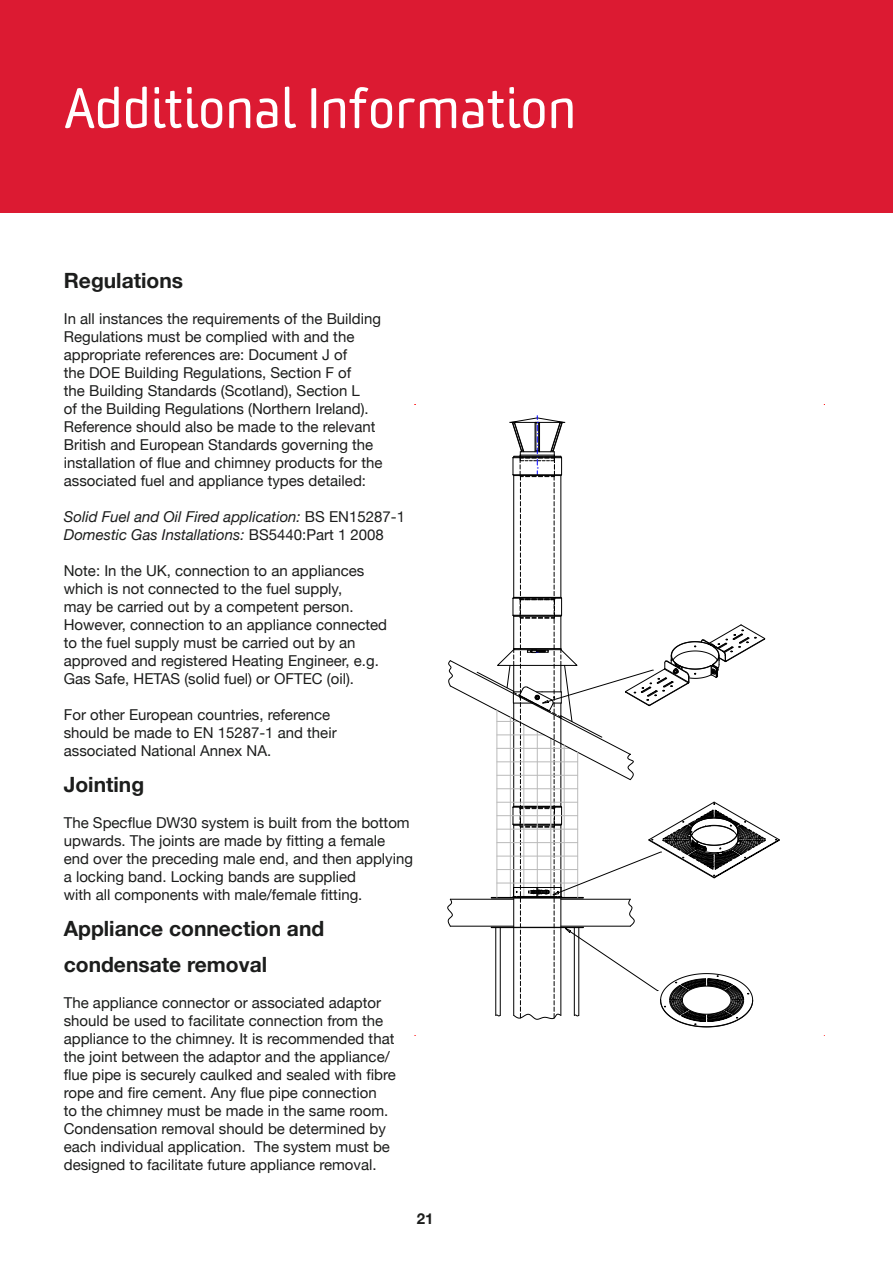
<style>
.page{position:relative;width:893px;height:1263px;background:#fff}
.page>*{position:absolute;margin:0;border:0;box-sizing:border-box;transform-origin:0 0}
.Heading_1{font:54px "Sommet Rounded";color:#fff}
.Body_Copy{font:700 21px/36px "Helvetica Neue";color:#1c1d1c}
.Heading_2{font:700 21px "Helvetica Neue";color:#1c1d1c}
.Body_Copy-2{font:15px/18px "Helvetica Neue";color:#1c1d1c}
.Body_Copy-3{font:italic 15px "Helvetica Neue";color:#1c1d1c}
.Heading_2-2{font:700 15px "Helvetica Neue";color:#1c1d1c}
.s1{font-style:normal}
</style>
<div class="page">
<div style="left:0;top:0;width:893px;height:213px;background:#dc1a32"></div>
<svg style="left:447px;top:416px;width:333px;height:611px"></svg>
<p class="Heading_1" style="left:64px;top:73px;width:514px">Additional Information</p>
<p class="Heading_2" style="left:64px;top:264px;width:121px">Regulations</p>
<p class="Body_Copy-2" style="left:64px;top:311px;width:320px">In all instances the requirements of the Building Regulations must be complied with and the appropriate references are: Document J of<br>the DOE Building Regulations, Section F of<br>the Building Standards (Scotland), Section L<br>of the Building Regulations (Northern Ireland).<br>Reference should also be made to the relevant British and European Standards governing the installation of flue and chimney products for the associated fuel and appliance types detailed:</p>
<p class="Body_Copy-3" style="left:64px;top:506px;width:343px">Solid Fuel and Oil Fired application: <span class="s1">BS EN15287-1</span></p>
<p class="Body_Copy-3" style="left:64px;top:524px;width:322px">Domestic Gas Installations: <span class="s1">BS5440:Part 1 2008</span></p>
<p class="Body_Copy-2" style="left:64px;top:563px;width:325px">Note: In the UK, connection to an appliances which is not connected to the fuel supply,<br>may be carried out by a competent person.<br>However, connection to an appliance connected to the fuel supply must be carried out by an approved and registered Heating Engineer, e.g.<br>Gas Safe, HETAS (solid fuel) or OFTEC (oil).</p>
<p class="Body_Copy-2" style="left:64px;top:707px;width:274px">For other European countries, reference should be made to EN 15287-1 and their associated National Annex NA.</p>
<p class="Body_Copy" style="left:64px;top:767px;width:82px">Jointing</p>
<p class="Body_Copy-2" style="left:64px;top:815px;width:351px">The Specflue DW30 system is built from the bottom upwards. The joints are made by fitting a female end over the preceding male end, and then applying a locking band. Locking bands are supplied<br>with all components with male/female fitting.</p>
<p class="Body_Copy" style="left:64px;top:911px;width:262px">Appliance connection and condensate removal</p>
<p class="Body_Copy-2" style="left:64px;top:995px;width:333px">The appliance connector or associated adaptor should be used to facilitate connection from the appliance to the chimney. It is recommended that the joint between the adaptor and the appliance/ flue pipe is securely caulked and sealed with fibre rope and fire cement. Any flue pipe connection<br>to the chimney must be made in the same room.<br>Condensation removal should be determined by each individual application. The system must be designed to facilitate future appliance removal.</p>
<p class="Heading_2-2" style="left:417px;top:1207px;width:18px">21</p>
</div>
